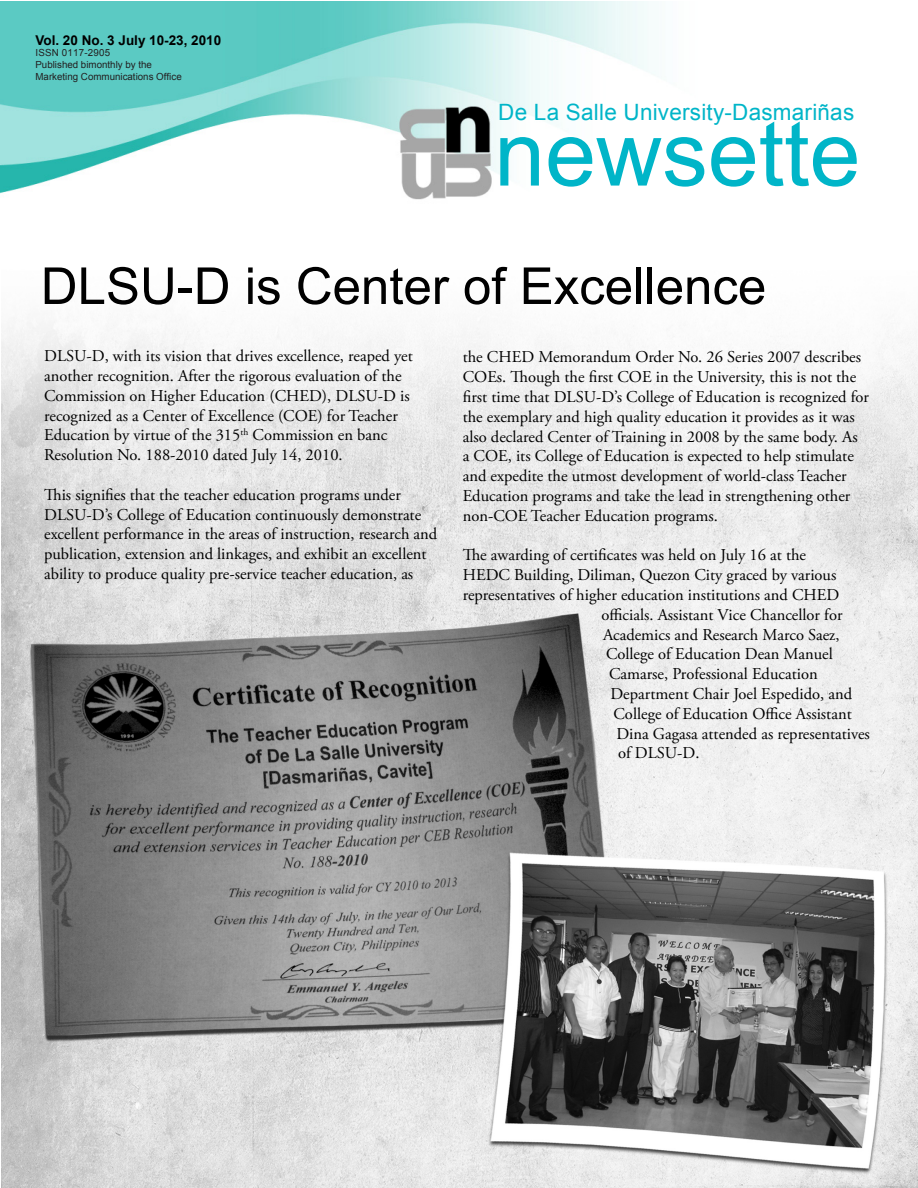
<style>
.page{position:relative;width:918px;height:1188px;background:#fff}
.page>*{position:absolute;margin:0;border:0;box-sizing:border-box;transform-origin:0 0}
.t1{font:91.5px "Arial";color:#00b5c8}
.t2{font:51px "Arial";color:#000}
.t3{font:22.5px "Arial";letter-spacing:.01em;color:#00b5c8}
.t4{font:16.5px/19.8px "Adobe Garamond Pro";color:#000}
.t5{font:700 13.5px "Arial";color:#000}
.Newsette_Body{font:9.75px "Arial";color:#231f20}
.Newsette_Body-2{font:9.75px "Arial";letter-spacing:.02em;color:#231f20}
</style>
<div class="page">
<img style="left:1px;top:1px;width:917px;height:1187px">
<img style="left:1px;top:2px;width:869px;height:216px">
<p class="t5" style="left:35px;top:31px;width:187px">Vol. 20 No. 3 July 10-23, 2010</p>
<p class="Newsette_Body-2" style="left:35px;top:46px;width:76px">ISSN 0117-2905</p>
<p class="Newsette_Body" style="left:35px;top:58px;width:118px">Published bimonthly by the</p>
<p class="Newsette_Body" style="left:35px;top:70px;width:148px">Marketing Communications Office</p>
<p class="t3" style="left:498px;top:97px;width:358px">De La Salle University-Dasmariñas</p>
<p class="t1" style="left:494px;top:94px;width:368px">newsette</p>
<p class="t2" style="left:41px;top:253px;width:727px">DLSU-D is Center of Excellence</p>
<p class="t4" style="left:44px;top:347px;width:370px">DLSU-D, with its vision that drives excellence, reaped yet another recognition. After the rigorous evaluation of the Commission on Higher Education (CHED), DLSU-D is recognized as a Center of Excellence (COE) for Teacher Education by virtue of the 315<sup>th</sup> Commission en banc Resolution No. 188-2010 dated July 14, 2010.</p>
<p class="t4" style="left:44px;top:485px;width:395px">This signifies that the teacher education programs under DLSU-D’s College of Education continuously demonstrate excellent performance in the areas of instruction, research and publication, extension and linkages, and exhibit an excellent ability to produce quality pre-service teacher education, as</p>
<p class="t4" style="left:463px;top:348px;width:408px">the CHED Memorandum Order No. 26 Series 2007 describes COEs. Though the first COE in the University, this is not the first time that DLSU-D’s College of Education is recognized for the exemplary and high quality education it provides as it was also declared Center of Training in 2008 by the same body. As<br>a COE, its College of Education is expected to help stimulate and expedite the utmost development of world-class Teacher Education programs and take the lead in strengthening other non-COE Teacher Education programs.</p>
<p class="t4" style="left:463px;top:546px;width:345px">The awarding of certificates was held on July 16 at the</p>
<p class="t4" style="left:463px;top:566px;width:375px">HEDC Building, Diliman, Quezon City graced by various</p>
<p class="t4" style="left:463px;top:585px;width:378px">representatives of higher education institutions and CHED</p>
<p class="t4" style="left:602px;top:605px;width:243px">officials. Assistant Vice Chancellor for</p>
<p class="t4" style="left:603px;top:625px;width:238px">Academics and Research Marco Saez,</p>
<p class="t4" style="left:606px;top:645px;width:228px">College of Education Dean Manuel</p>
<p class="t4" style="left:609px;top:665px;width:210px">Camarse, Professional Education</p>
<p class="t4" style="left:610px;top:684px;width:243px">Department Chair Joel Espedido, and</p>
<p class="t4" style="left:614px;top:704px;width:240px">College of Education Office Assistant</p>
<p class="t4" style="left:616px;top:724px;width:255px">Dina Gagasa attended as representatives</p>
<p class="t4" style="left:618px;top:744px;width:83px">of DLSU-D.</p>
</div>
